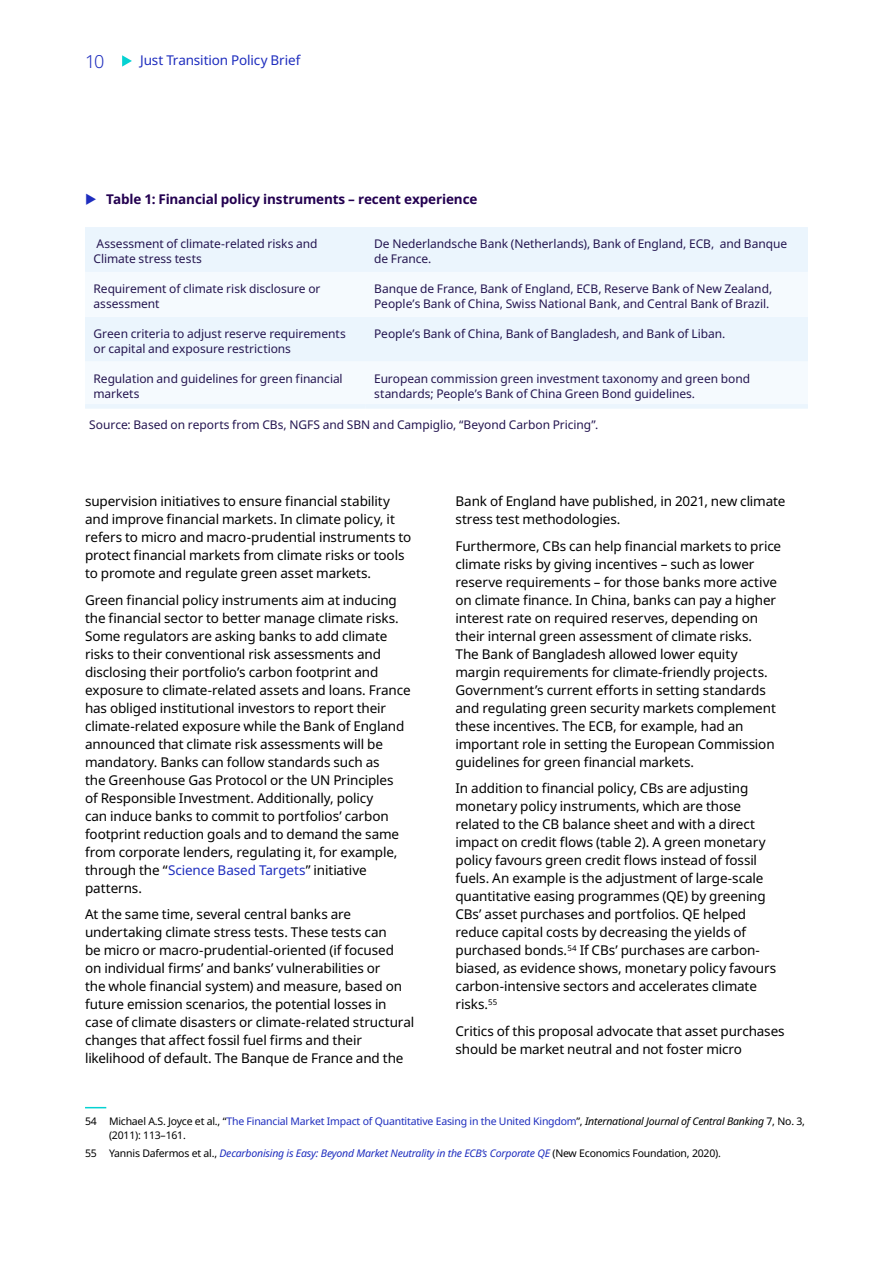
<style>
.page{position:relative;width:893px;height:1263px;background:#fff}
.page>*{position:absolute;margin:0;border:0;box-sizing:border-box;transform-origin:0 0}
.t1{font:300 18px "Noto Sans";color:#1e2dbe}
.Body{font:13.5px/18px "Noto Sans";letter-spacing:-.01em;color:#000}
.t2{font:700 13.5px "Noto Sans";letter-spacing:-.01em;color:#230050}
.t3{font:13.5px "Noto Sans";letter-spacing:-.01em;color:#1e2dbe}
.Table_text{font:12px/15px "Noto Sans";letter-spacing:-.005em;color:#241550}
.Briefing_A4-_footnot{font:10.5px/13.5px "Noto Sans";letter-spacing:-.02em;color:#1e2dbe}
.Briefing_A4-_footnot-2{font:italic 10.5px "Noto Sans";letter-spacing:-.02em;color:#1e2dbe}
.s1{color:#1e2dbe}
.s2{color:#000}
.s3{font-style:italic;color:#000}
.s4{font-style:normal;color:#000}
</style>
<div class="page">
<svg style="left:85px;top:1107px;width:21px;height:1px"></svg>
<div style="left:85px;top:227px;width:723px;height:45px;background:#ebf5fd"></div>
<div style="left:85px;top:317px;width:723px;height:45px;background:#ebf5fd"></div>
<div style="left:85px;top:404px;width:281px;height:5px;background:#ebf5fd"></div>
<div style="left:366px;top:404px;width:442px;height:5px;background:#ebf5fd"></div>
<svg style="left:122px;top:55px;width:10px;height:12px"></svg>
<h1 class="t1" style="left:85px;top:49px;width:21px">10</h1>
<p class="t3" style="left:140px;top:51px;width:162px">Just Transition Policy Brief</p>
<p class="t2" style="left:106px;top:190px;width:373px">Table 1: Financial policy instruments – recent experience</p>
<p class="Table_text" style="left:94px;top:237px;width:226px">Assessment of climate-related risks and<br>Climate stress tests</p>
<p class="Table_text" style="left:374px;top:237px;width:415px">De Nederlandsche Bank (Netherlands), Bank of England, ECB, and Banque de France.</p>
<p class="Table_text" style="left:94px;top:282px;width:228px">Requirement of climate risk disclosure or assessment</p>
<p class="Table_text" style="left:374px;top:282px;width:399px">Banque de France, Bank of England, ECB, Reserve Bank of New Zealand,<br>People’s Bank of China, Swiss National Bank, and Central Bank of Brazil.</p>
<p class="Table_text" style="left:94px;top:326px;width:254px">Green criteria to adjust reserve requirements or capital and exposure restrictions</p>
<p class="Table_text" style="left:374px;top:326px;width:353px">People’s Bank of China, Bank of Bangladesh, and Bank of Liban.</p>
<p class="Table_text" style="left:94px;top:371px;width:251px">Regulation and guidelines for green financial markets</p>
<p class="Table_text" style="left:374px;top:371px;width:377px">European commission green investment taxonomy and green bond standards; People’s Bank of China Green Bond guidelines.</p>
<p class="Table_text" style="left:89px;top:418px;width:511px">Source: Based on reports from CBs, NGFS and SBN and Campiglio, “Beyond Carbon Pricing”.</p>
<p class="Body" style="left:85px;top:493px;width:328px">supervision initiatives to ensure financial stability and improve financial markets. In climate policy, it refers to micro and macro-prudential instruments to protect financial markets from climate risks or tools to promote and regulate green asset markets.</p>
<p class="Body" style="left:85px;top:591px;width:327px">Green financial policy instruments aim at inducing the financial sector to better manage climate risks.<br>Some regulators are asking banks to add climate risks to their conventional risk assessments and disclosing their portfolio’s carbon footprint and exposure to climate-related assets and loans. France has obliged institutional investors to report their climate-related exposure while the Bank of England announced that climate risk assessments will be mandatory. Banks can follow standards such as<br>the Greenhouse Gas Protocol or the UN Principles<br>of Responsible Investment. Additionally, policy<br>can induce banks to commit to portfolios’ carbon footprint reduction goals and to demand the same from corporate lenders, regulating it, for example, through the “<span class="s1">Science Based Targets</span>” initiative patterns.</p>
<p class="Body" style="left:85px;top:906px;width:331px">At the same time, several central banks are undertaking climate stress tests. These tests can<br>be micro or macro-prudential-oriented (if focused<br>on individual firms’ and banks’ vulnerabilities or<br>the whole financial system) and measure, based on future emission scenarios, the potential losses in case of climate disasters or climate-related structural changes that affect fossil fuel firms and their likelihood of default. The Banque de France and the</p>
<p class="Body" style="left:455px;top:493px;width:332px">Bank of England have published, in 2021, new climate stress test methodologies.</p>
<p class="Body" style="left:455px;top:537px;width:327px">Furthermore, CBs can help financial markets to price climate risks by giving incentives – such as lower reserve requirements – for those banks more active on climate finance. In China, banks can pay a higher interest rate on required reserves, depending on their internal green assessment of climate risks.<br>The Bank of Bangladesh allowed lower equity margin requirements for climate-friendly projects.<br>Government’s current efforts in setting standards and regulating green security markets complement these incentives. The ECB, for example, had an important role in setting the European Commission guidelines for green financial markets.</p>
<p class="Body" style="left:455px;top:780px;width:322px">In addition to financial policy, CBs are adjusting monetary policy instruments, which are those related to the CB balance sheet and with a direct impact on credit flows (table 2). A green monetary policy favours green credit flows instead of fossil fuels. An example is the adjustment of large-scale quantitative easing programmes (QE) by greening CBs’ asset purchases and portfolios. QE helped reduce capital costs by decreasing the yields of purchased bonds.<sup>54</sup> If CBs’ purchases are carbon&shy;biased, as evidence shows, monetary policy favours carbon-intensive sectors and accelerates climate risks.<sup>55</sup></p>
<p class="Body" style="left:455px;top:1022px;width:331px">Critics of this proposal advocate that asset purchases should be market neutral and not foster micro</p>
<p class="Briefing_A4-_footnot" style="left:109px;top:1115px;width:697px;text-indent:-24px"><span class="s2">54 Michael A.S. Joyce et al., “</span>The Financial Market Impact of Quantitative Easing in the United Kingdom<span class="s2">”,</span> <span class="s3">International Journal of Central Banking</span> <span class="s2">7, No. 3, (2011): 113–161.</span></p>
<p class="Briefing_A4-_footnot-2" style="left:85px;top:1145px;width:637px"><span class="s4">55 Yannis Dafermos et al.,</span> Decarbonising is Easy: Beyond Market Neutrality in the ECB’s Corporate QE <span class="s4">(New Economics Foundation, 2020).</span></p>
</div>
